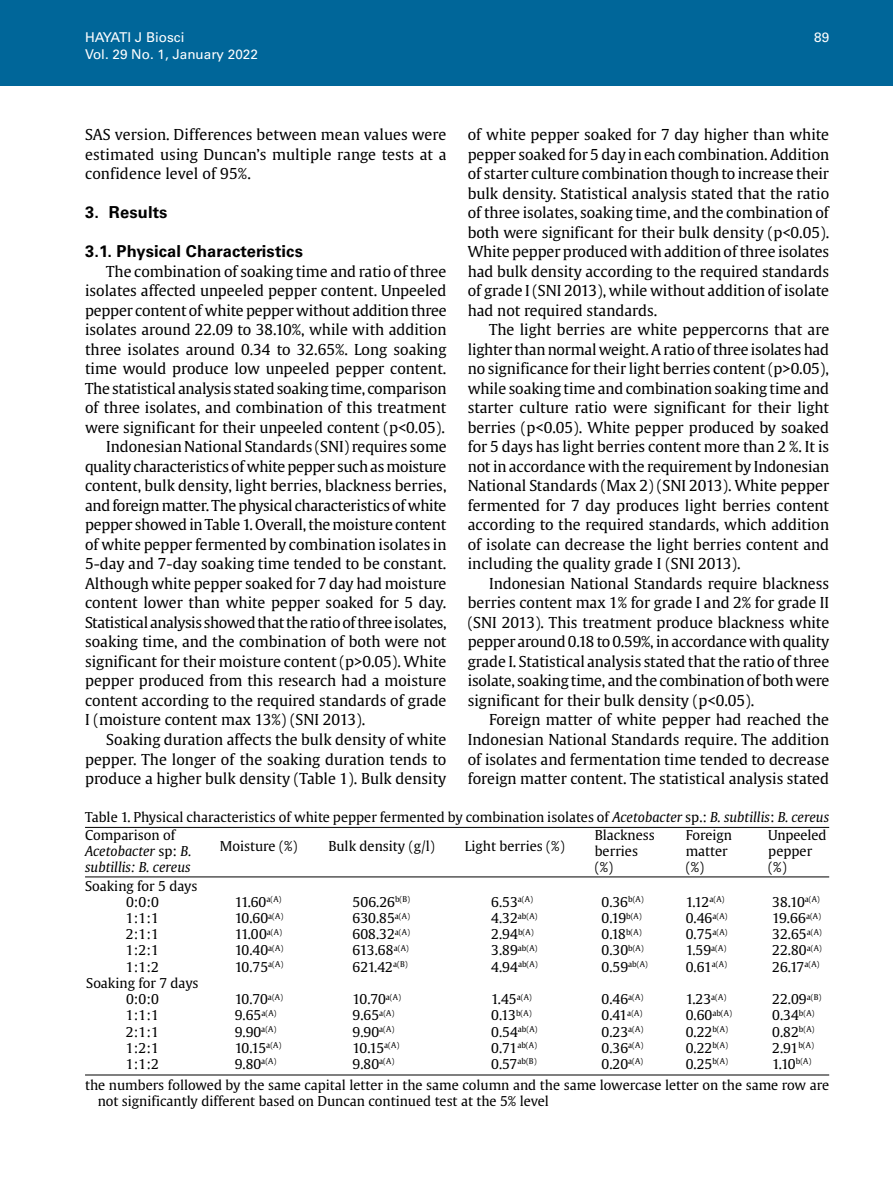
<style>
.page{position:relative;width:893px;height:1191px;background:#fff}
.page>*{position:absolute;margin:0;border:0;box-sizing:border-box;transform-origin:0 0}
.t1{font:700 16.5px "Univers LT Std";letter-spacing:.01em;color:#000}
.t2{font:15px/19.5px "Gulliver";color:#000;text-align:justify}
.t3{font:15px "Gulliver";letter-spacing:-.02em;color:#000}
.t4{font:15px "Gulliver";letter-spacing:-.025em;color:#000}
.t5{font:13.5px/16.2px "Gulliver";color:#000}
.t6{font:13.5px/16.2px "Gulliver";letter-spacing:-.02em;color:#000}
.t7{font:italic 13.5px/16.2px "Gulliver";color:#000}
.t8{font:13.5px/16.2px "Gulliver";letter-spacing:-.035em;color:#000}
.t9{font:13.5px "Univers LT Std";color:#fff}
.t10{font:7.8px/16.2px "Gulliver";color:#000}
.s1{font-style:italic}
.s2{font-style:normal}
.s3{font-size:13.5px}
</style>
<div class="page">
<div style="left:0;top:0;width:893px;height:85px;background:#069"></div>
<hr style="left:85px;top:827px;width:744px;height:1px;background:#000">
<hr style="left:85px;top:876px;width:744px;height:1px;background:#000">
<hr style="left:85px;top:1074px;width:744px;height:1px;background:#000">
<p class="t9" style="left:85px;top:30px;width:101px">HAYATI J Biosci</p>
<p class="t9" style="left:814px;top:30px;width:17px">89</p>
<p class="t9" style="left:85px;top:46px;width:174px">Vol. 29 No. 1, January 2022</p>
<p class="t2" style="left:468px;top:125px;width:363px">of white pepper soaked for 7 day higher than white pepper soaked for 5 day in each combination. Addition of starter culture combination though to increase their bulk density. Statistical analysis stated that the ratio of three isolates, soaking time, and the combination of both were significant for their bulk density (p&lt;0.05).<br>White pepper produced with addition of three isolates had bulk density according to the required standards of grade I (SNI 2013), while without addition of isolate had not required standards.</p>
<p class="t2" style="left:468px;top:320px;width:363px;text-indent:21px">The light berries are white peppercorns that are lighter than normal weight. A ratio of three isolates had no significance for their light berries content (p&gt;0.05), while soaking time and combination soaking time and starter culture ratio were significant for their light berries (p&lt;0.05). White pepper produced by soaked for 5 days has light berries content more than 2 %. It is not in accordance with the requirement by Indonesian National Standards (Max 2) (SNI 2013). White pepper fermented for 7 day produces light berries content according to the required standards, which addition of isolate can decrease the light berries content and including the quality grade I (SNI 2013).</p>
<p class="t2" style="left:468px;top:573px;width:363px;text-indent:21px">Indonesian National Standards require blackness berries content max 1% for grade I and 2% for grade II (SNI 2013). This treatment produce blackness white pepper around 0.18 to 0.59%, in accordance with quality grade I. Statistical analysis stated that the ratio of three isolate, soaking time, and the combination of both were significant for their bulk density (p&lt;0.05).</p>
<p class="t2" style="left:468px;top:710px;width:363px;text-indent:21px">Foreign matter of white pepper had reached the Indonesian National Standards require. The addition of isolates and fermentation time tended to decrease foreign matter content. The statistical analysis stated</p>
<p class="t5" style="left:85px;top:808px;width:746px">Table 1. Physical characteristics of white pepper fermented by combination isolates of <span class="s1">Acetobacter</span> sp.: <span class="s1">B. subtillis</span>: <span class="s1">B. cereus</span></p>
<p class="t2" style="left:85px;top:125px;width:363px">SAS version. Differences between mean values were estimated using Duncan’s multiple range tests at a confidence level of 95%.</p>
<p class="t1" style="left:85px;top:203px;width:84px">3. Results</p>
<p class="t1" style="left:85px;top:242px;width:219px">3.1. Physical Characteristics</p>
<p class="t2" style="left:106px;top:261px;width:341px">The combination of soaking time and ratio of three</p>
<p class="t2" style="left:85px;top:281px;width:363px">isolates affected unpeeled pepper content. Unpeeled</p>
<p class="t2" style="left:85px;top:300px;width:363px">pepper content of white pepper without addition three</p>
<p class="t2" style="left:85px;top:320px;width:363px">isolates around 22.09 to 38.10%, while with addition</p>
<p class="t2" style="left:85px;top:339px;width:363px">three isolates around 0.34 to 32.65%. Long soaking</p>
<p class="t2" style="left:85px;top:359px;width:363px">time would produce low unpeeled pepper content.</p>
<p class="t2" style="left:85px;top:378px;width:363px">The statistical analysis stated soaking time, comparison</p>
<p class="t2" style="left:85px;top:398px;width:363px">of three isolates, and combination of this treatment</p>
<p class="t2" style="left:85px;top:417px;width:361px">were significant for their unpeeled content (p&lt;0.05).</p>
<p class="t2" style="left:106px;top:437px;width:342px">Indonesian National Standards (SNI) requires some</p>
<p class="t3" style="left:85px;top:457px;width:363px">quality characteristics of white pepper such as moisture</p>
<p class="t2" style="left:85px;top:476px;width:363px">content, bulk density, light berries, blackness berries,</p>
<p class="t3" style="left:85px;top:496px;width:363px">and foreign matter. The physical characteristics of white</p>
<p class="t2" style="left:85px;top:515px;width:363px">pepper showed in Table 1. Overall, the moisture content</p>
<p class="t2" style="left:85px;top:534px;width:363px">of white pepper fermented by combination isolates in</p>
<p class="t2" style="left:85px;top:554px;width:363px">5-day and 7-day soaking time tended to be constant.</p>
<p class="t2" style="left:85px;top:573px;width:363px">Although white pepper soaked for 7 day had moisture</p>
<p class="t2" style="left:85px;top:593px;width:363px">content lower than white pepper soaked for 5 day.</p>
<p class="t4" style="left:85px;top:613px;width:363px">Statistical analysis showed that the ratio of three isolates,</p>
<p class="t2" style="left:85px;top:632px;width:363px">soaking time, and the combination of both were not</p>
<p class="t2" style="left:85px;top:651px;width:363px">significant for their moisture content (p&gt;0.05). White</p>
<p class="t2" style="left:85px;top:671px;width:363px">pepper produced from this research had a moisture</p>
<p class="t2" style="left:85px;top:690px;width:363px">content according to the required standards of grade</p>
<p class="t2" style="left:85px;top:710px;width:282px">I (moisture content max 13%) (SNI 2013).</p>
<p class="t2" style="left:106px;top:729px;width:342px">Soaking duration affects the bulk density of white</p>
<p class="t2" style="left:85px;top:749px;width:363px">pepper. The longer of the soaking duration tends to</p>
<p class="t2" style="left:85px;top:768px;width:363px">produce a higher bulk density (Table 1). Bulk density</p>
<p class="t7" style="left:85px;top:827px;width:108px"><span class="s2">Comparison of<br></span>Acetobacter <span class="s2">sp:</span> B. subtillis: B. cereus</p>
<p class="t5" style="left:85px;top:877px;width:115px;text-align:center">Soaking for 5 days<br>0:0:0<br>1:1:1<br>2:1:1<br>1:2:1<br>1:1:2<br>Soaking for 7 days<br>0:0:0<br>1:1:1<br>2:1:1<br>1:2:1<br>1:1:2</p>
<p class="t5" style="left:220px;top:837px;width:79px">Moisture (%)</p>
<p class="t8" style="left:235px;top:893px;width:50px">11.60<sup>a(A)<br></sup>10.60<sup>a(A)<br></sup>11.00<sup>a(A)<br></sup>10.40<sup>a(A)<br></sup>10.75<sup>a(A)</sup></p>
<p class="t6" style="left:235px;top:991px;width:50px">10.70<sup>a(A)<br></sup>9.65<sup>a(A)<br></sup>9.90<sup>a(A)<br></sup>10.15<sup>a(A)<br></sup>9.80<sup>a(A)</sup></p>
<p class="t5" style="left:328px;top:837px;width:108px">Bulk density (g/l)</p>
<p class="t5" style="left:353px;top:893px;width:59px;text-align:justify">506.26<sup>b(B)<br></sup>630.85<sup>a(A)<br></sup>608.32<sup>a(A)<br></sup>613.68<sup>a(A)<br></sup>621.42<sup>a(B)</sup></p>
<p class="t6" style="left:353px;top:991px;width:50px">10.70<sup>a(A)<br></sup>9.65<sup>a(A)<br></sup>9.90<sup>a(A)<br></sup>10.15<sup>a(A)<br></sup>9.80<sup>a(A)</sup></p>
<p class="t5" style="left:465px;top:837px;width:101px">Light berries (%)</p>
<p class="t5" style="left:491px;top:893px;width:43px">6.53<sup>a(A)</sup></p>
<p class="t10" style="left:491px;top:907px;width:48px"><span class="s3">4.32</span>ab(A)</p>
<p class="t5" style="left:491px;top:926px;width:44px">2.94<sup>b(A)</sup></p>
<p class="t10" style="left:491px;top:940px;width:48px"><span class="s3">3.89</span>ab(A)<br><span class="s3">4.94</span>ab(A)</p>
<p class="t5" style="left:491px;top:991px;width:42px">1.45<sup>a(A)<br></sup>0.13<sup>b(A)</sup></p>
<p class="t10" style="left:491px;top:1021px;width:48px;text-align:justify"><span class="s3">0.54</span>ab(A)<br><span class="s3">0.71</span>ab(A)<br><span class="s3">0.57</span>ab(B)</p>
<p class="t5" style="left:595px;top:827px;width:62px">Blackness berries (%)</p>
<p class="t5" style="left:601px;top:893px;width:44px">0.36<sup>b(A)<br></sup>0.19<sup>b(A)<br></sup>0.18<sup>b(A)<br></sup>0.30<sup>b(A)</sup></p>
<p class="t10" style="left:601px;top:956px;width:48px"><span class="s3">0.59</span>ab(A)</p>
<p class="t5" style="left:601px;top:991px;width:43px;text-align:justify">0.46<sup>a(A)<br></sup>0.41<sup>a(A)<br></sup>0.23<sup>a(A)<br></sup>0.36<sup>a(A)<br></sup>0.20<sup>a(A)</sup></p>
<p class="t5" style="left:686px;top:827px;width:48px">Foreign matter (%)</p>
<p class="t5" style="left:686px;top:893px;width:43px">1.12<sup>a(A)<br></sup>0.46<sup>a(A)<br></sup>0.75<sup>a(A)<br></sup>1.59<sup>a(A)<br></sup>0.61<sup>a(A)</sup></p>
<p class="t5" style="left:686px;top:991px;width:42px">1.23<sup>a(A)</sup></p>
<p class="t10" style="left:686px;top:1004px;width:48px"><span class="s3">0.60</span>ab(A)</p>
<p class="t5" style="left:686px;top:1023px;width:44px;text-align:justify">0.22<sup>b(A)<br></sup>0.22<sup>b(A)<br></sup>0.25<sup>b(A)</sup></p>
<p class="t5" style="left:768px;top:827px;width:60px">Unpeeled pepper (%)</p>
<p class="t5" style="left:772px;top:893px;width:51px">38.10<sup>a(A)<br></sup>19.66<sup>a(A)<br></sup>32.65<sup>a(A)<br></sup>22.80<sup>a(A)<br></sup>26.17<sup>a(A)</sup></p>
<p class="t5" style="left:772px;top:991px;width:51px">22.09<sup>a(B)<br></sup>0.34<sup>b(A)<br></sup>0.82<sup>b(A)<br></sup>2.91<sup>b(A)<br></sup>1.10<sup>b(A)</sup></p>
<p class="t5" style="left:98px;top:1076px;width:733px;text-indent:-13px">the numbers followed by the same capital letter in the same column and the same lowercase letter on the same row are not significantly different based on Duncan continued test at the 5% level</p>
</div>
